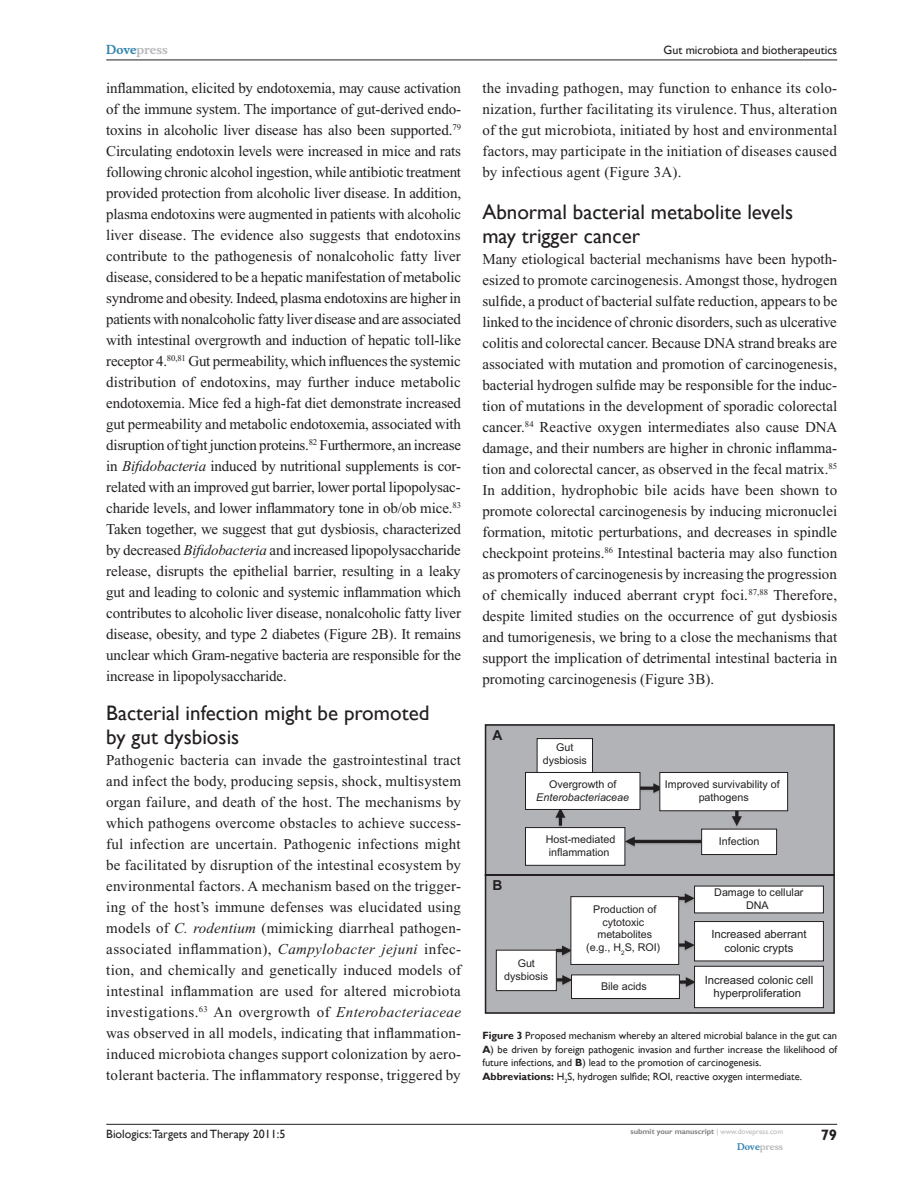
<style>
.page{position:relative;width:918px;height:1188px;background:#fff}
.page>*{position:absolute;margin:0;border:0;box-sizing:border-box;transform-origin:0 0}
.t1{font:21px/24px "Gill Sans";color:#231f20}
.t2{font:15px/21px "Times New Roman";color:#231f20;text-align:justify}
.t3{font:700 15px "Gill Sans";color:#231f20}
.t4{font:700 13.8px "Arial";color:#231f20}
.t5{font:12px "Gill Sans";color:#231f20}
.t6{font:700 12px "Musee";color:#b8b9bc}
.t7{font:11.4px/13.6px "Arial";color:#231f20;text-align:center}
.t8{font:10.65px/12.9px "Arial";color:#231f20;text-align:center}
.t9{font:italic 10.65px "Arial";color:#231f20}
.t10{font:10.5px/13.5px "Gill Sans";color:#231f20}
.t11{font:700 9px "Musee";color:#b8b9bc}
.t12{font:700 7.5px "Gill Sans";color:#808285}
.s1{color:#3485ae}
.s2{font-style:italic}
.s3{font-weight:700}
.s4{font-weight:400;color:#b8b9bc}
</style>
<div class="page">
<hr style="left:106px;top:1124px;width:731px;height:1px;background:#231f20">
<hr style="left:106px;top:60px;width:731px;height:1px;background:#231f20">
<svg style="left:485px;top:724px;width:350px;height:290px"></svg>
<p class="t6" style="left:106px;top:43px;width:63px"><span class="s1">Dove</span>press</p>
<p class="t2" style="left:106px;top:77px;width:356px">inflammation, elicited by endotoxemia, may cause activation of the immune system. The importance of gut-derived endo&shy;toxins in alcoholic liver disease has also been supported.<sup>79<br></sup>Circulating endotoxin levels were increased in mice and rats following chronic alcohol ingestion, while antibiotic treatment provided protection from alcoholic liver disease. In addition, plasma endotoxins were augmented in patients with alcoholic liver disease. The evidence also suggests that endotoxins contribute to the pathogenesis of nonalcoholic fatty liver disease, considered to be a hepatic manifestation of metabolic syndrome and obesity. Indeed, plasma endotoxins are higher in patients with nonalcoholic fatty liver disease and are associated with intestinal overgrowth and induction of hepatic toll-like receptor 4.<sup>80,81</sup> Gut permeability, which influences the systemic distribution of endotoxins, may further induce metabolic endotoxemia. Mice fed a high-fat diet demonstrate increased gut permeability and metabolic endotoxemia, associated with disruption of tight junction proteins.<sup>82</sup> Furthermore, an increase in <span class="s2">Bifidobacteria</span> induced by nutritional supplements is cor&shy;related with an improved gut barrier, lower portal lipopolysac&shy;charide levels, and lower inflammatory tone in ob/ob mice.<sup>83<br></sup>Taken together, we suggest that gut dysbiosis, characterized by decreased <span class="s2">Bifidobacteria</span> and increased lipopolysaccharide release, disrupts the epithelial barrier, resulting in a leaky gut and leading to colonic and systemic inflammation which contributes to alcoholic liver disease, nonalcoholic fatty liver disease, obesity, and type 2 diabetes (Figure 2B). It remains unclear which Gram-negative bacteria are responsible for the increase in lipopolysaccharide.</p>
<h1 class="t1" style="left:106px;top:701px;width:325px">Bacterial infection might be promoted by gut dysbiosis</h1>
<p class="t2" style="left:106px;top:749px;width:356px">Pathogenic bacteria can invade the gastrointestinal tract and infect the body, producing sepsis, shock, multisystem organ failure, and death of the host. The mechanisms by which pathogens overcome obstacles to achieve success&shy;ful infection are uncertain. Pathogenic infections might be facilitated by disruption of the intestinal ecosystem by environmental factors. A mechanism based on the trigger&shy;ing of the host’s immune defenses was elucidated using models of <span class="s2">C. rodentium</span> (mimicking diarrheal pathogen&shy;associated inflammation), <span class="s2">Campylobacter jejuni</span> infec&shy;tion, and chemically and genetically induced models of intestinal inflammation are used for altered microbiota investigations.<sup>63</sup> An overgrowth of <span class="s2">Enterobacteriaceae </span>was observed in all models, indicating that inflammation&shy;induced microbiota changes support colonization by aero&shy;tolerant bacteria. The inflammatory response, triggered by</p>
<p class="t5" style="left:664px;top:43px;width:175px">Gut microbiota and biotherapeutics</p>
<p class="t2" style="left:482px;top:77px;width:356px">the invading pathogen, may function to enhance its colo&shy;nization, further facilitating its virulence. Thus, alteration of the gut microbiota, initiated by host and environmental factors, may participate in the initiation of diseases caused by infectious agent (Figure 3A).</p>
<h1 class="t1" style="left:482px;top:200px;width:312px">Abnormal bacterial metabolite levels may trigger cancer</h1>
<p class="t2" style="left:482px;top:248px;width:357px">Many etiological bacterial mechanisms have been hypoth&shy;esized to promote carcinogenesis. Amongst those, hydrogen sulfide, a product of bacterial sulfate reduction, appears to be linked to the incidence of chronic disorders, such as ulcerative colitis and colorectal cancer. Because DNA strand breaks are associated with mutation and promotion of carcinogenesis, bacterial hydrogen sulfide may be responsible for the induc&shy;tion of mutations in the development of sporadic colorectal cancer.<sup>84</sup> Reactive oxygen intermediates also cause DNA damage, and their numbers are higher in chronic inflamma&shy;tion and colorectal cancer, as observed in the fecal matrix.<sup>85<br></sup>In addition, hydrophobic bile acids have been shown to promote colorectal carcinogenesis by inducing micronuclei formation, mitotic perturbations, and decreases in spindle checkpoint proteins.<sup>86</sup> Intestinal bacteria may also function as promoters of carcinogenesis by increasing the progression of chemically induced aberrant crypt foci.<sup>87,88</sup> Therefore, despite limited studies on the occurrence of gut dysbiosis and tumorigenesis, we bring to a close the mechanisms that support the implication of detrimental intestinal bacteria in promoting carcinogenesis (Figure 3B).</p>
<p class="t4" style="left:492px;top:727px;width:11px">A</p>
<p class="t8" style="left:543px;top:741px;width:46px">Gut dysbiosis</p>
<p class="t8" style="left:549px;top:778px;width:69px">Overgrowth of</p>
<p class="t9" style="left:536px;top:791px;width:94px">Enterobacteriaceae</p>
<p class="t8" style="left:546px;top:833px;width:71px;text-align:left">Host-mediated inflammation</p>
<p class="t8" style="left:665px;top:778px;width:116px">Improved survivability of pathogens</p>
<p class="t8" style="left:719px;top:835px;width:42px">Infection</p>
<p class="t4" style="left:492px;top:877px;width:11px">B</p>
<p class="t8" style="left:504px;top:957px;width:46px">Gut dysbiosis</p>
<p class="t8" style="left:586px;top:903px;width:76px">Production of cytotoxic metabolites (e.g., H<sub>2</sub>S, ROI)</p>
<p class="t8" style="left:601px;top:980px;width:47px">Bile acids</p>
<p class="t8" style="left:714px;top:886px;width:91px">Damage to cellular<br>DNA</p>
<p class="t7" style="left:711px;top:927px;width:97px">Increased aberrant colonic crypts</p>
<p class="t7" style="left:705px;top:973px;width:110px">Increased colonic cell hyperproliferation</p>
<p class="t10" style="left:482px;top:1029px;width:356px"><span class="s3">Figure 3</span> Proposed mechanism whereby an altered microbial balance in the gut can <span class="s3">A</span>) be driven by foreign pathogenic invasion and further increase the likelihood of future infections, and <span class="s3">B</span>) lead to the promotion of carcinogenesis.<br><span class="s3">Abbreviations:</span> H<sub>2</sub>S, hydrogen sulfide; ROI, reactive oxygen intermediate.</p>
<p class="t5" style="left:106px;top:1127px;width:181px">Biologics:Targets and Therapy 2011:5</p>
<p class="t12" style="left:631px;top:1127px;width:154px">submit your manuscript <span class="s4">| www.dovepress.com</span></p>
<p class="t11" style="left:737px;top:1141px;width:48px"><span class="s1">Dove</span>press</p>
<p class="t3" style="left:821px;top:1126px;width:18px">79</p>
</div>
